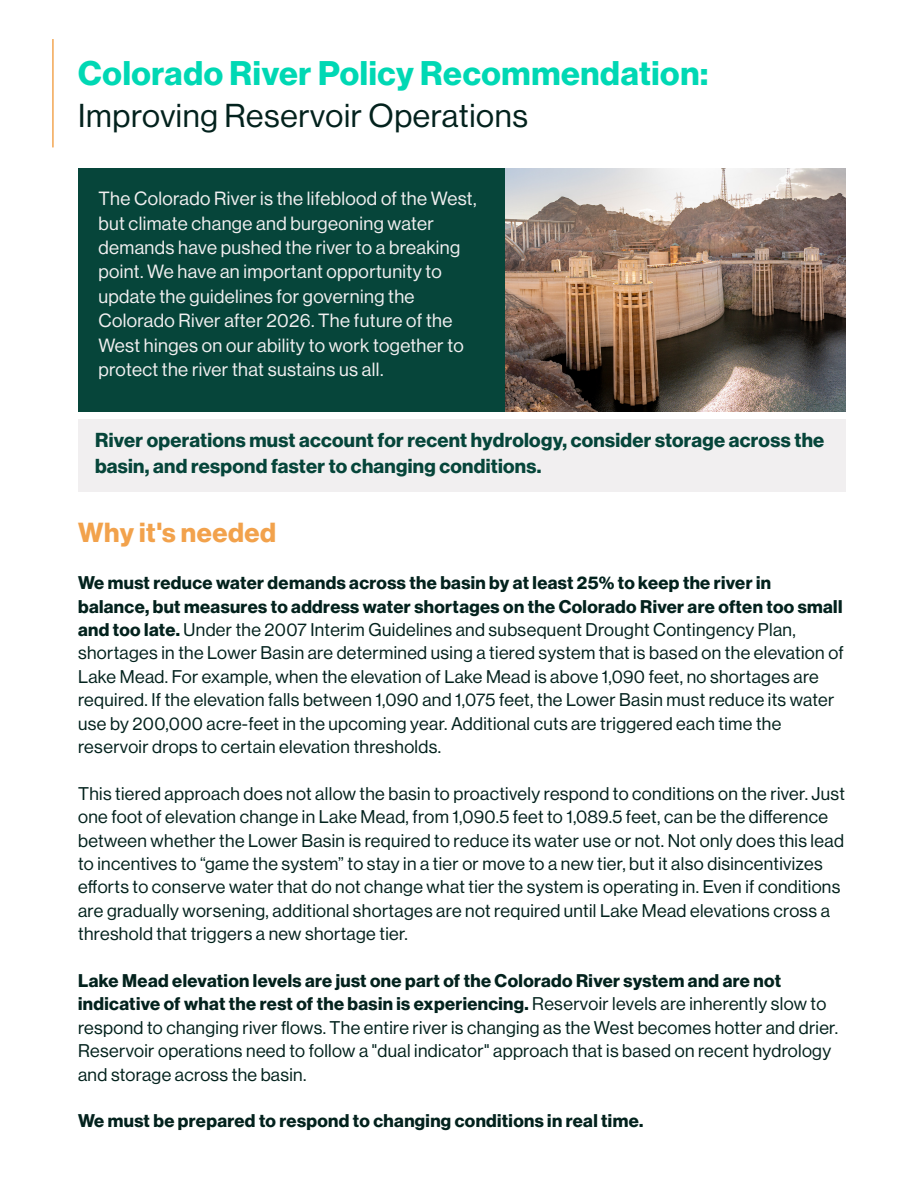
<style>
.page{position:relative;width:918px;height:1188px;background:#fff}
.page>*{position:absolute;margin:0;border:0;box-sizing:border-box;transform-origin:0 0}
.t1{font:33.45px "N Haas Grotesk DS Pro 75 Bd";letter-spacing:.02em;color:#00d8b4}
.t2{font:32.4px "N Haas Grotesk DS Pro 55 Rg";letter-spacing:.02em;color:#03221d}
.t3{font:27px "N Haas Grotesk DS Pro 75 Bd";letter-spacing:.02em;color:#f2a24c}
.t4{font:19.8px/25.8px "N Haas Grotesk DS Pro 75 Bd";letter-spacing:.015em;color:#06453a}
.t5{font:18.75px/24.3px "N Haas Grotesk DS Pro 55 Rg";letter-spacing:.02em;color:#f1eff0}
.t6{font:18px/23.4px "N Haas Grotesk DS Pro 55 Rg";letter-spacing:.02em;color:#03221d}
.t7{font:18px/23.4px "N Haas Grotesk DS Pro 75 Bd";letter-spacing:.02em;color:#03221d}
.s1{font-family:"N Haas Grotesk DS Pro 75 Bd"}
.s2{font-family:"N Haas Grotesk DS Pro 55 Rg"}
</style>
<div class="page">
<hr style="left:52px;top:39px;width:2px;height:108px;background:#f2a24c">
<img style="left:504px;top:168px;width:341px;height:243px">
<div style="left:78px;top:419px;width:767px;height:73px;background:#f1eff0"></div>
<div style="left:78px;top:168px;width:426px;height:243px;background:#06453a"></div>
<h1 class="t1" style="left:78px;top:54px;width:632px">Colorado River Policy Recommendation:</h1>
<h2 class="t2" style="left:78px;top:98px;width:451px">Improving Reservoir Operations</h2>
<p class="t5" style="left:98px;top:187px;width:380px">The Colorado River is the lifeblood of the West, but climate change and burgeoning water demands have pushed the river to a breaking point. We have an important opportunity to update the guidelines for governing the Colorado River after 2026. The future of the West hinges on our ability to work together to protect the river that sustains us all.</p>
<p class="t4" style="left:95px;top:427px;width:731px">River operations must account for recent hydrology, consider storage across the basin, and respond faster to changing conditions.</p>
<h3 class="t3" style="left:78px;top:517px;width:200px">Why it's needed</h3>
<p class="t7" style="left:78px;top:571px;width:766px">We must reduce water demands across the basin by at least 25% to keep the river in balance, but measures to address water shortages on the Colorado River are often too small</p>
<p class="t6" style="left:78px;top:618px;width:767px"><span class="s1">and too late.</span> Under the 2007 Interim Guidelines and subsequent Drought Contingency Plan, shortages in the Lower Basin are determined using a tiered system that is based on the elevation of Lake Mead. For example, when the elevation of Lake Mead is above 1,090 feet, no shortages are required. If the elevation falls between 1,090 and 1,075 feet, the Lower Basin must reduce its water use by 200,000 acre-feet in the upcoming year. Additional cuts are triggered each time the reservoir drops to certain elevation thresholds.</p>
<p class="t6" style="left:78px;top:782px;width:768px">This tiered approach does not allow the basin to proactively respond to conditions on the river. Just one foot of elevation change in Lake Mead, from 1,090.5 feet to 1,089.5 feet, can be the difference between whether the Lower Basin is required to reduce its water use or not. Not only does this lead to incentives to “game the system” to stay in a tier or move to a new tier, but it also disincentivizes efforts to conserve water that do not change what tier the system is operating in. Even if conditions are gradually worsening, additional shortages are not required until Lake Mead elevations cross a threshold that triggers a new shortage tier.</p>
<p class="t7" style="left:78px;top:969px;width:750px">Lake Mead elevation levels are just one part of the Colorado River system and are not indicative of what the rest of the basin is experiencing. <span class="s2">Reservoir levels are inherently slow to</span></p>
<p class="t6" style="left:78px;top:1016px;width:761px">respond to changing river flows. The entire river is changing as the West becomes hotter and drier.<br>Reservoir operations need to follow a "dual indicator" approach that is based on recent hydrology and storage across the basin.</p>
<p class="t7" style="left:78px;top:1110px;width:567px">We must be prepared to respond to changing conditions in real time.</p>
</div>
